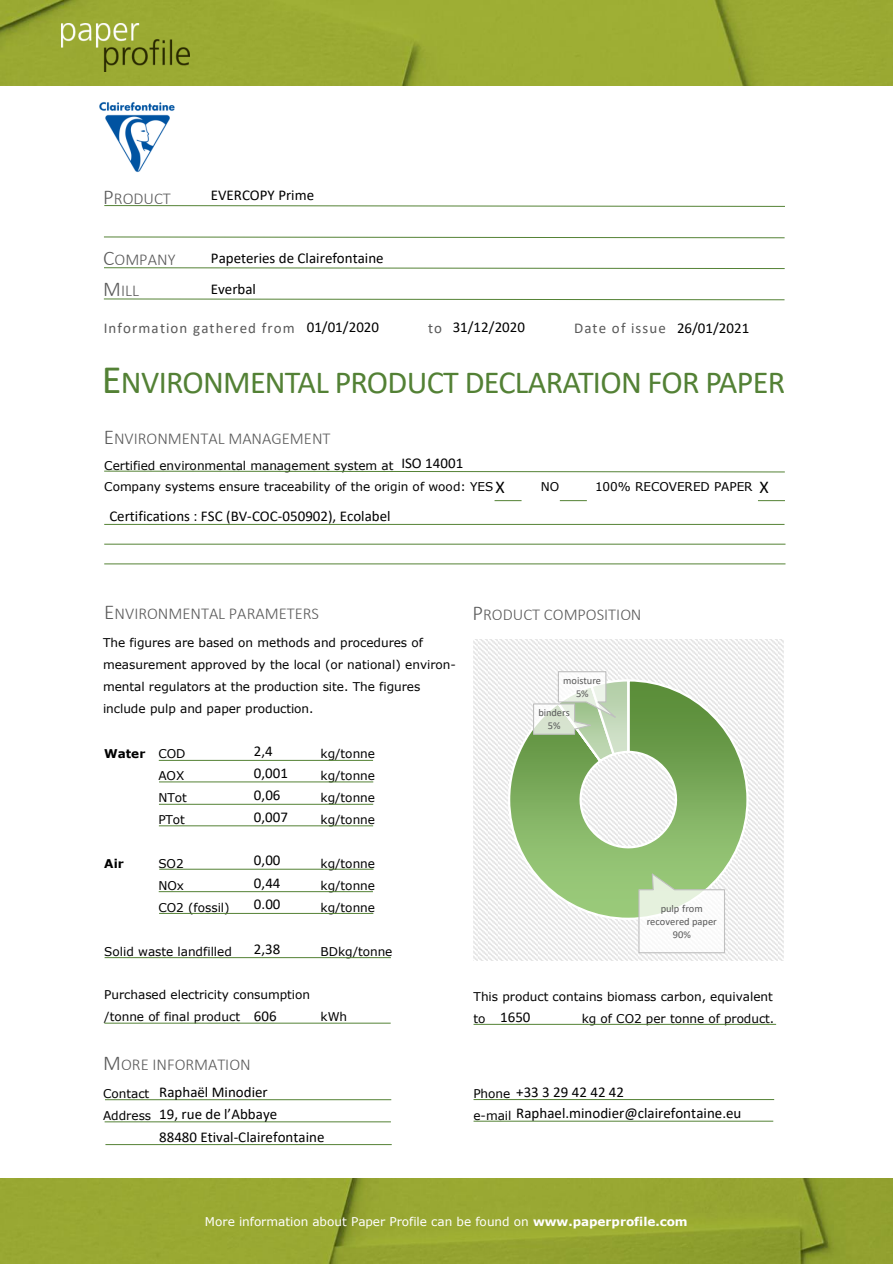
<style>
.page{position:relative;width:893px;height:1264px;background:#fff}
.page>*{position:absolute;margin:0;border:0;box-sizing:border-box;transform-origin:0 0}
.t1{font:32.25px "Calibri";letter-spacing:-.025em;color:#538135}
.t2{font:18px "Calibri";color:#000}
.t3{font:300 16.5px/30.6px "Calibri";color:#5a5a5a}
.t4{font:15px "Calibri";color:#000}
.t5{font:15px "Calibri";letter-spacing:.075em;color:#595959}
.t6{font:12px/21.9px "Verdana";letter-spacing:-.005em;color:#000}
.t7{font:12px "Verdana";letter-spacing:-.005em;color:#fff}
.t8{font:700 12px "Verdana";color:#000}
.t9{font:10.5px/12.8px "Calibri";letter-spacing:-.005em;color:#595959;text-align:center}
.s1{font-size:21px}
.s2{font-size:40.5px}
.s3{font-weight:400}
.s4{font-weight:700}
</style>
<div class="page">
<img style="left:0;top:1178px;width:892px;height:84px">
<div style="left:0;top:0;width:892px;height:85px;background:#9cab33"></div>
<img style="left:62px;top:23px;width:127px;height:48px">
<svg style="left:104px;top:205px;width:681px;height:2px"></svg>
<svg style="left:104px;top:267px;width:681px;height:2px"></svg>
<svg style="left:103px;top:298px;width:682px;height:2px"></svg>
<svg style="left:104px;top:470px;width:681px;height:2px"></svg>
<hr style="left:159px;top:759px;width:214px;height:1px;background:#548235">
<hr style="left:159px;top:781px;width:214px;height:1px;background:#548235">
<hr style="left:159px;top:803px;width:214px;height:1px;background:#548235">
<hr style="left:159px;top:825px;width:214px;height:1px;background:#548235">
<hr style="left:159px;top:868px;width:214px;height:1px;background:#548235">
<hr style="left:159px;top:891px;width:214px;height:1px;background:#548235">
<hr style="left:159px;top:912px;width:214px;height:1px;background:#548235">
<hr style="left:105px;top:957px;width:286px;height:1px;background:#548235">
<hr style="left:104px;top:1022px;width:286px;height:1px;background:#548235">
<hr style="left:105px;top:1099px;width:286px;height:1px;background:#548235">
<hr style="left:105px;top:1121px;width:286px;height:1px;background:#548235">
<hr style="left:473px;top:1098px;width:301px;height:1px;background:#548235">
<hr style="left:473px;top:1120px;width:300px;height:1px;background:#548235">
<hr style="left:105px;top:1143px;width:287px;height:1px;background:#548235">
<hr style="left:104px;top:524px;width:680px;height:1px;background:#548235">
<hr style="left:104px;top:543px;width:681px;height:1px;background:#548235">
<hr style="left:104px;top:563px;width:681px;height:1px;background:#548235">
<hr style="left:473px;top:1023px;width:303px;height:1px;background:#548235">
<svg style="left:494px;top:500px;width:27px;height:1px"></svg>
<svg style="left:560px;top:500px;width:26px;height:1px"></svg>
<svg style="left:758px;top:500px;width:26px;height:1px"></svg>
<svg style="left:104px;top:236px;width:681px;height:2px"></svg>
<img style="left:99px;top:102px;width:76px;height:71px">
<div style="left:473px;top:639px;width:310px;height:320px;background:linear-gradient(to right,#f2f2f2,#f1f1f1)"></div>
<svg style="left:507px;top:678px;width:242px;height:242px"></svg>
<svg style="left:637px;top:871px;width:88px;height:82px"></svg>
<svg style="left:532px;top:670px;width:98px;height:94px"></svg>
<h3 class="t3" style="left:103px;top:184px;width:69px"><span class="s1">P</span>RODUCT</h3>
<p class="t4" style="left:211px;top:188px;width:105px">EVERCOPY Prime</p>
<h3 class="t3" style="left:103px;top:246px;width:74px"><span class="s1">C</span>OMPANY<br><span class="s1">M</span>ILL</h3>
<p class="t5" style="left:104px;top:321px;width:192px">Information gathered from</p>
<p class="t5" style="left:428px;top:321px;width:15px">to</p>
<p class="t5" style="left:574px;top:321px;width:93px">Date of issue</p>
<h1 class="t1" style="left:102px;top:368px;width:685px"><span class="s2">E</span>NVIRONMENTAL PRODUCT DECLARATION FOR PAPER</h1>
<h3 class="t3" style="left:104px;top:424px;width:228px"><span class="s1">E</span>NVIRONMENTAL MANAGEMENT</h3>
<p class="t6" style="left:104px;top:453px;width:390px">Certified environmental management system at<br>Company systems ensure traceability of the origin of wood: YES</p>
<p class="t4" style="left:211px;top:251px;width:174px">Papeteries de Clairefontaine</p>
<p class="t4" style="left:211px;top:282px;width:47px">Everbal</p>
<p class="t4" style="left:307px;top:321px;width:74px">01/01/2020</p>
<p class="t4" style="left:452px;top:321px;width:74px">31/12/2020</p>
<p class="t4" style="left:677px;top:322px;width:74px">26/01/2021</p>
<p class="t4" style="left:401px;top:456px;width:63px">ISO 14001</p>
<p class="t2" style="left:495px;top:479px;width:11px">X</p>
<p class="t2" style="left:759px;top:479px;width:11px">X</p>
<p class="t6" style="left:541px;top:475px;width:20px">NO</p>
<p class="t6" style="left:595px;top:475px;width:159px">100% RECOVERED PAPER</p>
<p class="t4" style="left:109px;top:510px;width:283px">Certifications : FSC (BV-COC-050902), Ecolabel</p>
<h3 class="t3" style="left:104px;top:599px;width:216px"><span class="s1">E</span>NVIRONMENTAL PARAMETERS</h3>
<h3 class="t3" style="left:472px;top:600px;width:170px"><span class="s1">P</span>RODUCT COMPOSITION</h3>
<p class="t6" style="left:103px;top:631px;width:354px">The figures are based on methods and procedures of measurement approved by the local (or national) environ&shy;mental regulators at the production site. The figures include pulp and paper production.</p>
<p class="t4" style="left:254px;top:744px;width:20px">2,4</p>
<p class="t8" style="left:104px;top:746px;width:83px">Water <span class="s3">COD</span></p>
<p class="t6" style="left:320px;top:742px;width:56px">kg/tonne</p>
<p class="t6" style="left:158px;top:764px;width:28px">AOX</p>
<p class="t6" style="left:320px;top:764px;width:56px">kg/tonne</p>
<p class="t6" style="left:158px;top:786px;width:30px">NTot</p>
<p class="t6" style="left:320px;top:786px;width:56px">kg/tonne</p>
<p class="t6" style="left:158px;top:808px;width:28px">PTot</p>
<p class="t6" style="left:320px;top:808px;width:56px">kg/tonne</p>
<p class="t8" style="left:104px;top:855px;width:21px">Air</p>
<p class="t6" style="left:158px;top:852px;width:27px">SO2</p>
<p class="t6" style="left:320px;top:852px;width:56px">kg/tonne</p>
<p class="t6" style="left:158px;top:873px;width:27px">NOx</p>
<p class="t6" style="left:320px;top:873px;width:56px">kg/tonne</p>
<p class="t6" style="left:158px;top:895px;width:73px">CO2 (fossil)</p>
<p class="t6" style="left:320px;top:895px;width:56px">kg/tonne</p>
<p class="t6" style="left:104px;top:939px;width:129px">Solid waste landfilled</p>
<p class="t6" style="left:320px;top:939px;width:73px">BDkg/tonne</p>
<p class="t6" style="left:104px;top:983px;width:207px">Purchased electricity consumption /tonne of final product</p>
<p class="t4" style="left:254px;top:766px;width:36px">0,001</p>
<p class="t4" style="left:254px;top:788px;width:28px">0,06</p>
<p class="t4" style="left:254px;top:810px;width:36px">0,007</p>
<p class="t4" style="left:254px;top:854px;width:28px">0,00</p>
<p class="t4" style="left:254px;top:876px;width:28px">0,44</p>
<p class="t4" style="left:254px;top:897px;width:28px">0.00</p>
<p class="t4" style="left:254px;top:943px;width:28px">2,38</p>
<p class="t4" style="left:254px;top:1009px;width:24px">606</p>
<p class="t6" style="left:320px;top:1005px;width:28px">kWh</p>
<h3 class="t3" style="left:103px;top:1050px;width:149px"><span class="s1">M</span>ORE INFORMATION</h3>
<p class="t6" style="left:103px;top:1081px;width:50px">Contact<br>Address</p>
<p class="t4" style="left:159px;top:1085px;width:110px">Raphaël Minodier</p>
<p class="t4" style="left:159px;top:1107px;width:120px">19, rue de l’Abbaye</p>
<p class="t4" style="left:159px;top:1130px;width:167px">88480 Etival-Clairefontaine</p>
<p class="t9" style="left:563px;top:675px;width:39px">moisture<br>5%</p>
<p class="t9" style="left:538px;top:707px;width:33px">binders<br>5%</p>
<p class="t9" style="left:646px;top:903px;width:72px">pulp from recovered paper<br>90%</p>
<p class="t6" style="left:473px;top:984px;width:301px">This product contains biomass carbon, equivalent to</p>
<p class="t4" style="left:500px;top:1010px;width:32px">1650</p>
<p class="t6" style="left:581px;top:1006px;width:194px">kg of CO2 per tonne of product.</p>
<p class="t4" style="left:516px;top:1085px;width:109px">+33 3 29 42 42 42</p>
<p class="t4" style="left:516px;top:1106px;width:226px">Raphael.minodier@clairefontaine.eu</p>
<p class="t6" style="left:473px;top:1081px;width:40px">Phone e-mail</p>
<p class="t7" style="left:205px;top:1213px;width:484px">More information about Paper Profile can be found on <span class="s4">www.paperprofile.com</span></p>
</div>
